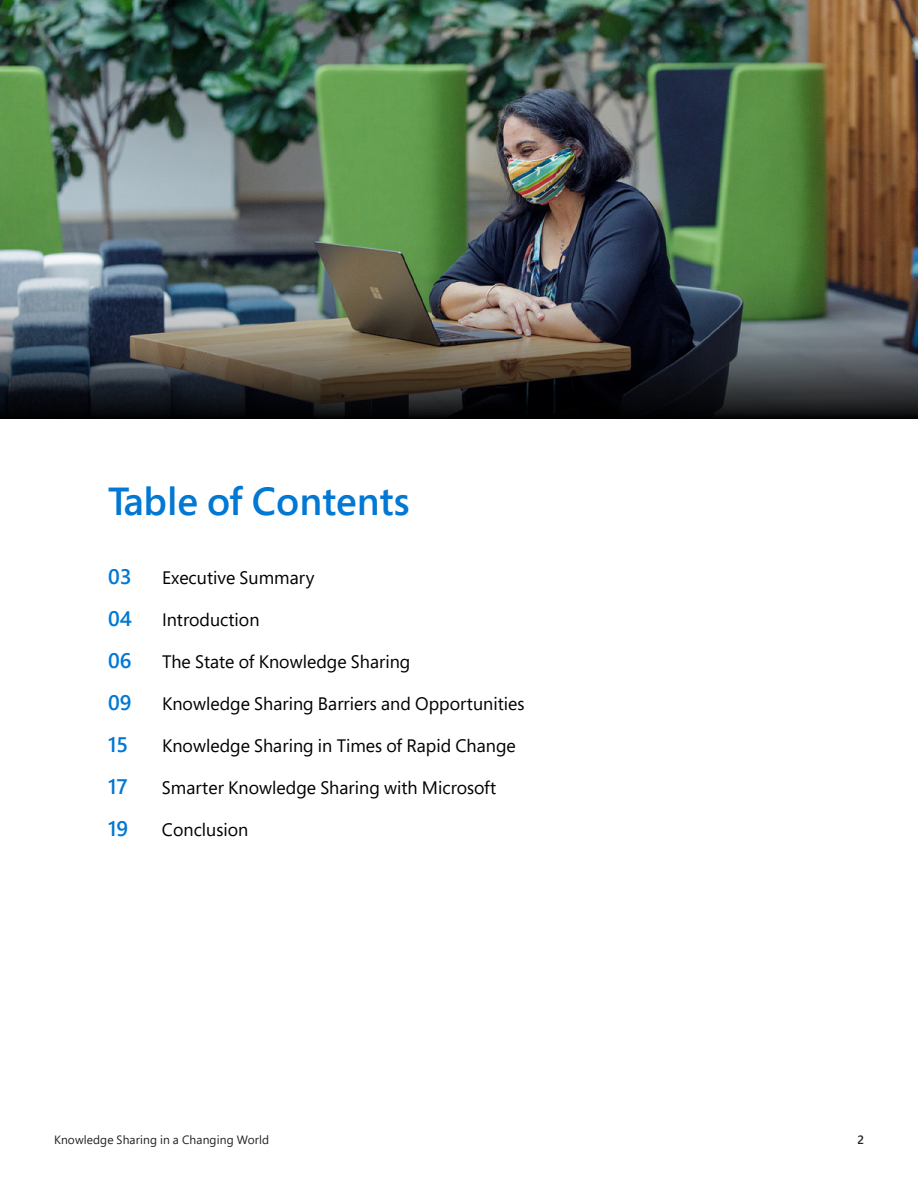
<style>
.page{position:relative;width:918px;height:1188px;background:#fff}
.page>*{position:absolute;margin:0;border:0;box-sizing:border-box;transform-origin:0 0}
.t1{font:600 39px "Segoe Pro";color:#0078d4}
.t2{font:600 21px "Segoe Pro";color:#0078d4}
.t3{font:18px "Segoe Pro";color:#000}
.t4{font:12px "Segoe Pro";letter-spacing:.01em;color:#232222}
.t5{font:600 12px "Segoe Pro";color:#232222}
</style>
<div class="page">
<img style="left:0;top:0;width:918px;height:230px">
<img style="left:0;top:230px;width:918px;height:188px">
<h1 class="t1" style="left:108px;top:475px;width:303px">Table of Contents</h1>
<p class="t2" style="left:108px;top:563px;width:25px">03</p>
<p class="t3" style="left:162px;top:566px;width:154px">Executive Summary</p>
<p class="t2" style="left:108px;top:605px;width:25px">04</p>
<p class="t3" style="left:162px;top:608px;width:99px">Introduction</p>
<p class="t2" style="left:108px;top:647px;width:25px">06</p>
<p class="t3" style="left:162px;top:650px;width:250px">The State of Knowledge Sharing</p>
<p class="t2" style="left:108px;top:689px;width:25px">09</p>
<p class="t3" style="left:162px;top:692px;width:364px">Knowledge Sharing Barriers and Opportunities</p>
<p class="t2" style="left:108px;top:731px;width:22px">15</p>
<p class="t3" style="left:162px;top:734px;width:355px">Knowledge Sharing in Times of Rapid Change</p>
<p class="t2" style="left:108px;top:773px;width:21px">17</p>
<p class="t3" style="left:162px;top:776px;width:336px">Smarter Knowledge Sharing with Microsoft</p>
<p class="t2" style="left:108px;top:815px;width:22px">19</p>
<p class="t3" style="left:162px;top:818px;width:88px">Conclusion</p>
<p class="t4" style="left:54px;top:1131px;width:217px">Knowledge Sharing in a Changing World</p>
<p class="t5" style="left:857px;top:1131px;width:8px">2</p>
</div>
